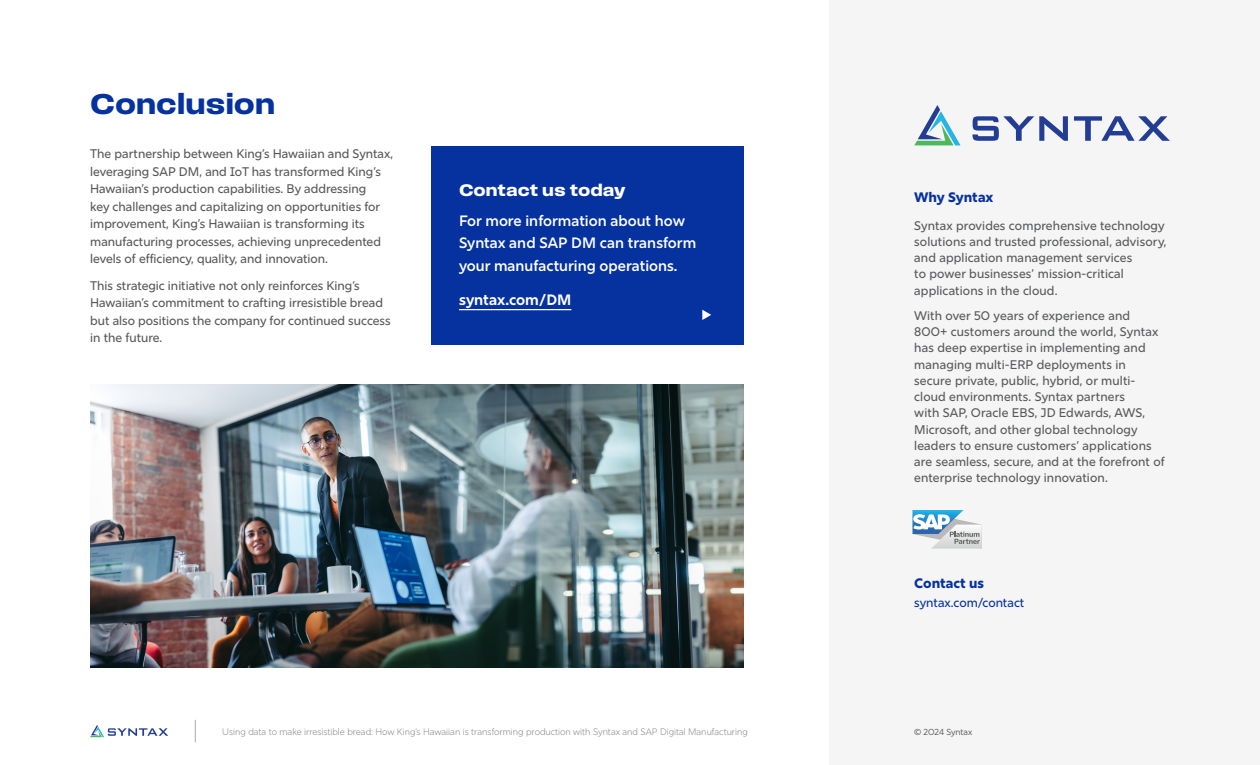
<style>
.page{position:relative;width:1260px;height:765px;background:#fff}
.page>*{position:absolute;margin:0;border:0;box-sizing:border-box;transform-origin:0 0}
.sub_title_24{font:30px "Field Gothic No.74 Demi Wide";color:#0632a0}
.sub_title_blue_field{font:17.5px "Field Gothic No.74 Demi Wide";color:#fff}
.sub_title_14{font:600 15px/22.5px "Rig Sans";color:#fff}
.sub_title_14-2{font:700 15px "Rig Sans";color:#fff}
.t1{font:800 13.75px "Rig Sans";color:#0632a0}
.text{font:500 12.5px/16.2px "Rig Sans";color:#57585a}
.t2{font:500 12.5px "Rig Sans";color:#0632a0}
.t3{font:300 9.38px "Rig Sans";color:#87898c}
.t4{font:8.75px "Rig Sans";color:#57585a}
</style>
<div class="page">
<svg style="left:195px;top:720px;width:1px;height:22px"></svg>
<svg style="left:90px;top:725px;width:78px;height:12px"></svg>
<img style="left:90px;top:384px;width:654px;height:283px">
<div style="left:829px;top:0;width:431px;height:765px;background:#f5f5f5"></div>
<svg style="left:1074px;top:116px;width:96px;height:25px"></svg>
<svg style="left:973px;top:116px;width:95px;height:25px"></svg>
<svg style="left:914px;top:105px;width:47px;height:40px"></svg>
<svg style="left:913px;top:510px;width:69px;height:39px"></svg>
<div style="left:431px;top:146px;width:313px;height:199px;background:#0632a0"></div>
<hr style="left:459px;top:309px;width:112px;height:1px;background:#fff">
<svg style="left:702px;top:310px;width:9px;height:10px"></svg>
<p class="sub_title_24" style="left:90px;top:87px;width:187px">Conclusion</p>
<p class="text" style="left:90px;top:145px;width:305px;line-height:17.5px">The partnership between King’s Hawaiian and Syntax, leveraging SAP DM, and IoT has transformed King’s Hawaiian’s production capabilities. By addressing<br>key challenges and capitalizing on opportunities for improvement, King’s Hawaiian is transforming its manufacturing processes, achieving unprecedented levels of efficiency, quality, and innovation.</p>
<p class="text" style="left:90px;top:277px;width:302px;line-height:17.5px">This strategic initiative not only reinforces King’s Hawaiian’s commitment to crafting irresistible bread but also positions the company for continued success in the future.</p>
<p class="sub_title_blue_field" style="left:459px;top:181px;width:168px">Contact us today</p>
<p class="sub_title_14" style="left:459px;top:209px;width:239px">For more information about how<br>Syntax and SAP DM can transform your manufacturing operations.</p>
<p class="sub_title_14-2" style="left:459px;top:290px;width:114px">syntax.com/DM</p>
<p class="t3" style="left:222px;top:726px;width:527px">Using data to make irresistible bread: How King’s Hawaiian is transforming production with Syntax and SAP Digital Manufacturing</p>
<p class="t1" style="left:914px;top:188px;width:81px">Why Syntax</p>
<p class="text" style="left:914px;top:217px;width:254px">Syntax provides comprehensive technology solutions and trusted professional, advisory, and application management services<br>to power businesses’ mission-critical applications in the cloud.</p>
<p class="text" style="left:914px;top:307px;width:252px">With over 50 years of experience and 800+ customers around the world, Syntax has deep expertise in implementing and managing multi-ERP deployments in secure private, public, hybrid, or multi&shy;cloud environments. Syntax partners<br>with SAP, Oracle EBS, JD Edwards, AWS, Microsoft, and other global technology leaders to ensure customers’ applications are seamless, secure, and at the forefront of enterprise technology innovation.</p>
<p class="t1" style="left:914px;top:575px;width:71px">Contact us</p>
<p class="t2" style="left:914px;top:595px;width:112px">syntax.com/contact</p>
<p class="t4" style="left:914px;top:726px;width:60px">© 2024 Syntax</p>
</div>
